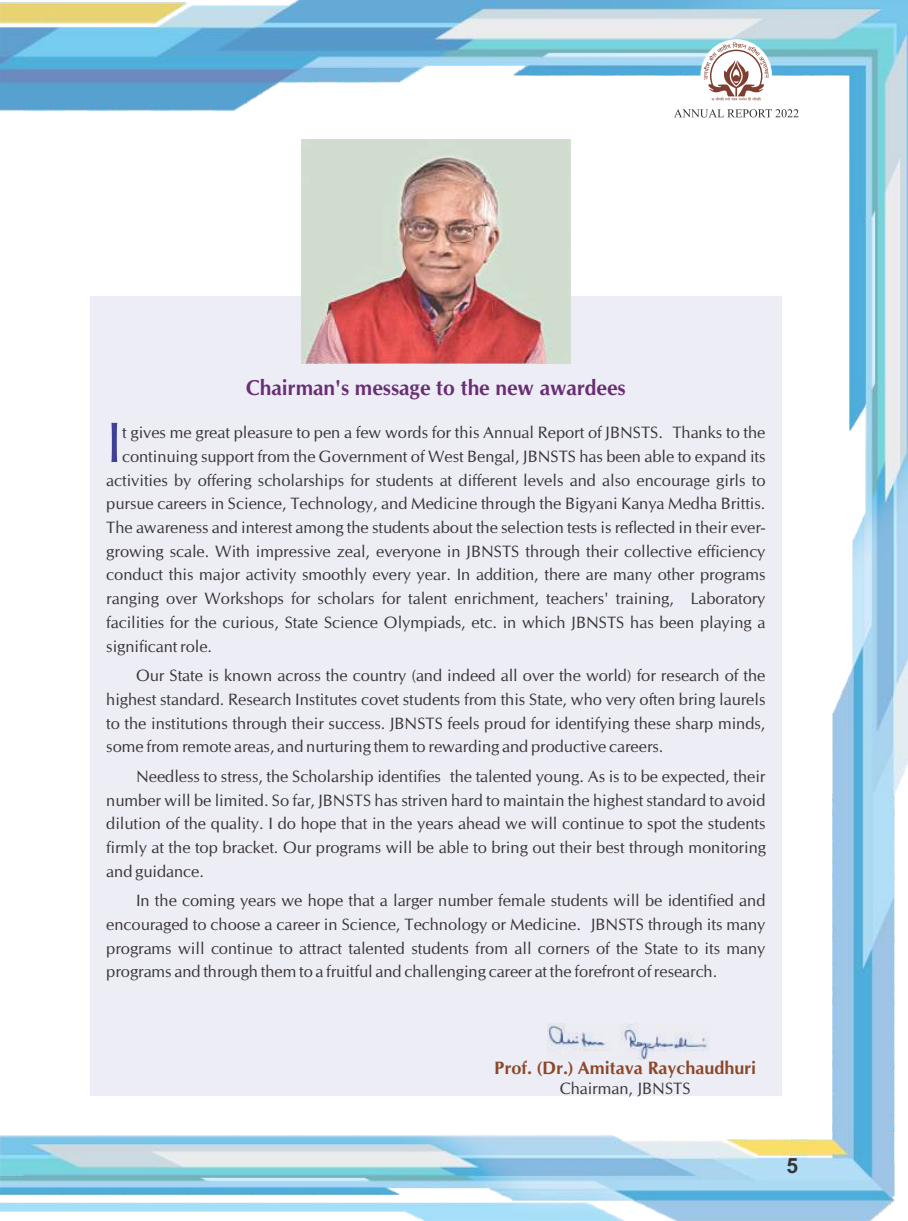
<style>
.page{position:relative;width:908px;height:1221px;background:#fff}
.page>*{position:absolute;margin:0;border:0;box-sizing:border-box;transform-origin:0 0}
.t1{font:57.15px "CG Omega";color:#3d4094}
.t2{font:700 21.6px "CG Omega";color:#692e73}
.t3{font:700 21px "Arial";color:#383336}
.t4{font:700 18px "CG Omega";color:#8c4729}
.t5{font:16.5px/23.7px "CG Omega";color:#383336;text-align:justify}
</style>
<div class="page">
<img style="left:0;top:0;width:908px;height:1220px">
<div style="left:700px;top:39px;width:72px;height:72px;background:#fff;border-radius:50%"></div>
<svg style="left:704px;top:42px;width:64px;height:59px"></svg>
<svg style="left:674px;top:109px;width:124px;height:8px"></svg>
<div style="left:90px;top:296px;width:692px;height:799px;background:#ededf5"></div>
<img style="left:548px;top:1023px;width:162px;height:36px">
<img style="left:301px;top:139px;width:269px;height:224px">
<h2 class="t2" style="left:246px;top:379px;width:381px">Chairman's message to the new awardees</h2>
<h1 class="t1" style="left:106px;top:419px;width:17px">I</h1>
<p class="t5" style="left:122px;top:422px;width:645px">t gives me great pleasure to pen a few words for this Annual Report of JBNSTS. Thanks to the</p>
<p class="t5" style="left:122px;top:445px;width:645px">continuing support from the Government of West Bengal, JBNSTS has been able to expand its</p>
<p class="t5" style="left:106px;top:469px;width:661px">activities by offering scholarships for students at different levels and also encourage girls to</p>
<p class="t5" style="left:106px;top:493px;width:661px">pursue careers in Science, Technology, and Medicine through the Bigyani Kanya Medha Brittis.</p>
<p class="t5" style="left:106px;top:516px;width:661px">The awareness and interest among the students about the selection tests is reflected in their ever-</p>
<p class="t5" style="left:106px;top:540px;width:661px">growing scale. With impressive zeal, everyone in JBNSTS through their collective efficiency</p>
<p class="t5" style="left:106px;top:564px;width:661px">conduct this major activity smoothly every year. In addition, there are many other programs</p>
<p class="t5" style="left:106px;top:588px;width:661px">ranging over Workshops for scholars for talent enrichment, teachers' training, Laboratory</p>
<p class="t5" style="left:106px;top:611px;width:661px">facilities for the curious, State Science Olympiads, etc. in which JBNSTS has been playing a</p>
<p class="t5" style="left:106px;top:635px;width:107px">significant role.</p>
<p class="t5" style="left:106px;top:664px;width:661px;text-indent:30px">Our State is known across the country (and indeed all over the world) for research of the highest standard. Research Institutes covet students from this State, who very often bring laurels to the institutions through their success. JBNSTS feels proud for identifying these sharp minds, some from remote areas, and nurturing them to rewarding and productive careers.</p>
<p class="t5" style="left:106px;top:765px;width:661px;text-indent:30px">Needless to stress, the Scholarship identifies the talented young. As is to be expected, their number will be limited. So far, JBNSTS has striven hard to maintain the highest standard to avoid dilution of the quality. I do hope that in the years ahead we will continue to spot the students firmly at the top bracket. Our programs will be able to bring out their best through monitoring and guidance.</p>
<p class="t5" style="left:106px;top:889px;width:661px;text-indent:30px">In the coming years we hope that a larger number female students will be identified and encouraged to choose a career in Science, Technology or Medicine. JBNSTS through its many programs will continue to attract talented students from all corners of the State to its many programs and through them to a fruitful and challenging career at the forefront of research.</p>
<p class="t4" style="left:494px;top:1060px;width:264px">Prof. (Dr.) Amitava Raychaudhuri</p>
<p class="t5" style="left:560px;top:1077px;width:132px">Chairman, JBNSTS</p>
<p class="t3" style="left:786px;top:1157px;width:13px">5</p>
</div>
